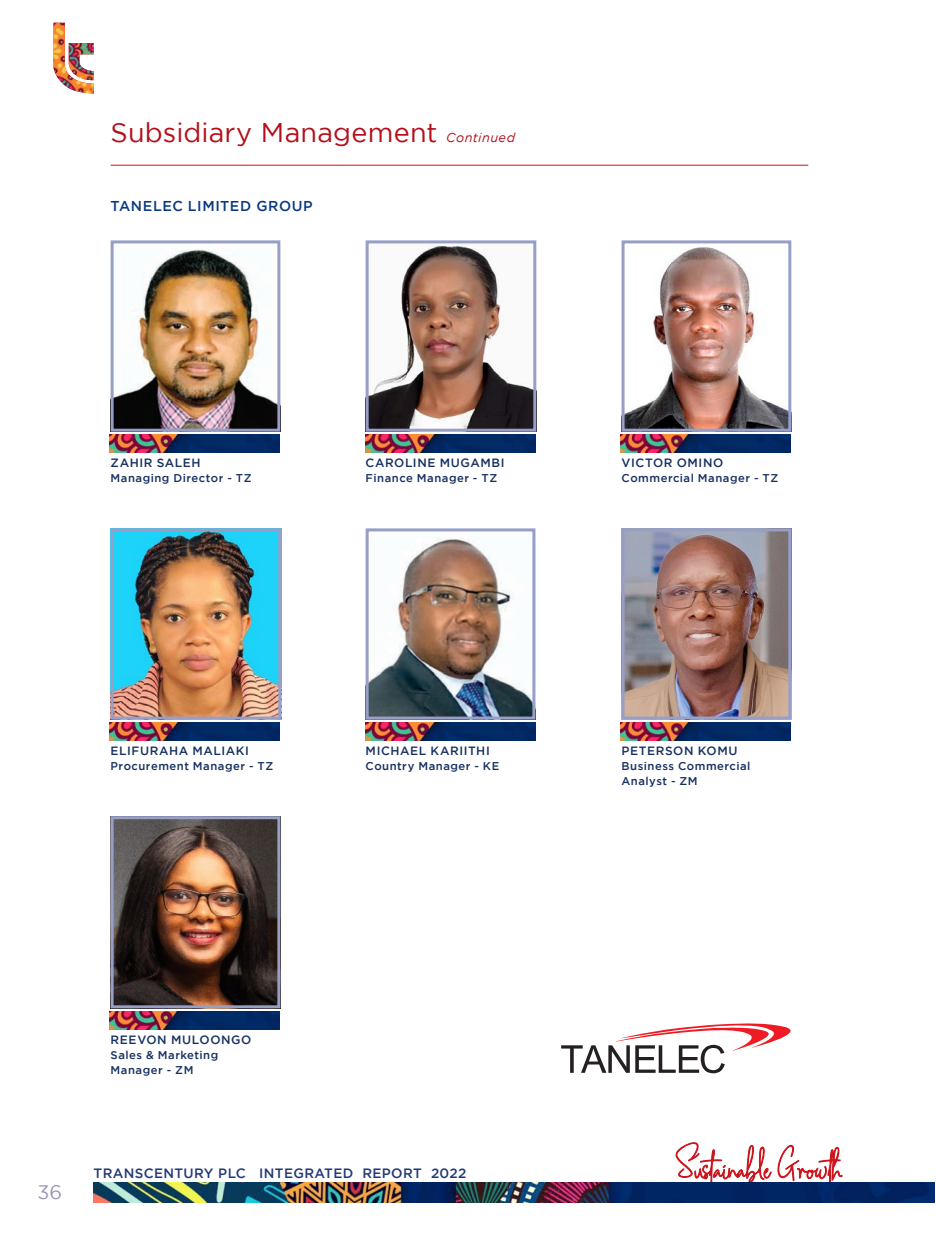
<style>
.page{position:relative;width:936px;height:1234px;background:#fff}
.page>*{position:absolute;margin:0;border:0;box-sizing:border-box;transform-origin:0 0}
.t1{font:27px "Gotham";letter-spacing:.01em;color:#b50e1a}
.t2{font:19.5px "Gotham";color:#9896b7}
.t3{font:500 14.25px "Gotham";letter-spacing:.04em;color:#083981}
.t4{font:500 13.5px "Gotham";letter-spacing:.025em;color:#233976}
.t5{font:500 12px "Gotham";letter-spacing:.05em;color:#16305f}
.t6{font:500 11.25px "Gotham";letter-spacing:.045em;color:#16305f}
.s1{font-style:italic;font-size:12.75px}
</style>
<div class="page">
<img style="left:110px;top:434px;width:169px;height:19px">
<img style="left:110px;top:722px;width:169px;height:18px">
<img style="left:110px;top:1011px;width:169px;height:18px">
<img style="left:365px;top:434px;width:170px;height:19px">
<img style="left:365px;top:722px;width:170px;height:18px">
<img style="left:620px;top:434px;width:170px;height:19px">
<img style="left:620px;top:722px;width:170px;height:18px">
<img style="left:115px;top:820px;width:161px;height:184px">
<div style="left:111px;top:816px;width:169px;height:192px;border:3px solid #979fc7"></div>
<img style="left:625px;top:247px;width:162px;height:180px">
<div style="left:621px;top:240px;width:170px;height:191px;border:3px solid #979fc7"></div>
<img style="left:115px;top:249px;width:161px;height:178px">
<div style="left:111px;top:240px;width:169px;height:191px;border:3px solid #979fc7"></div>
<img style="left:369px;top:538px;width:162px;height:177px">
<div style="left:365px;top:528px;width:170px;height:191px;border:3px solid #979fc7"></div>
<img style="left:625px;top:532px;width:162px;height:183px">
<div style="left:621px;top:528px;width:170px;height:191px;border:3px solid #979fc7"></div>
<hr style="left:111px;top:165px;width:697px;height:1px;background:#d3302f">
<img style="left:369px;top:245px;width:163px;height:182px">
<div style="left:365px;top:240px;width:171px;height:191px;border:3px solid #979fc7"></div>
<img style="left:115px;top:532px;width:162px;height:183px">
<div style="left:111px;top:528px;width:170px;height:191px;border:3px solid #979fc7"></div>
<svg style="left:561px;top:1023px;width:230px;height:49px"></svg>
<svg style="left:675px;top:1142px;width:167px;height:40px"></svg>
<img style="left:53px;top:23px;width:41px;height:71px">
<img style="left:94px;top:1182px;width:840px;height:19px">
<p class="t1" style="left:111px;top:117px;width:406px">Subsidiary Management <span class="s1">Continued</span></p>
<p class="t3" style="left:111px;top:198px;width:204px">TANELEC LIMITED GROUP</p>
<p class="t5" style="left:111px;top:455px;width:91px">ZAHIR SALEH</p>
<p class="t6" style="left:111px;top:471px;width:142px">Managing Director - TZ</p>
<p class="t5" style="left:365px;top:455px;width:140px">CAROLINE MUGAMBI</p>
<p class="t6" style="left:365px;top:471px;width:133px">Finance Manager - TZ</p>
<p class="t5" style="left:111px;top:743px;width:140px">ELIFURAHA MALIAKI</p>
<p class="t6" style="left:111px;top:759px;width:164px">Procurement Manager - TZ</p>
<p class="t5" style="left:365px;top:743px;width:126px">MICHAEL KARIITHI</p>
<p class="t6" style="left:365px;top:759px;width:135px">Country Manager - KE</p>
<p class="t5" style="left:111px;top:1032px;width:142px">REEVON MULOONGO</p>
<p class="t6" style="left:111px;top:1048px;width:109px">Sales &amp; Marketing</p>
<p class="t6" style="left:111px;top:1063px;width:84px">Manager - ZM</p>
<h2 class="t2" style="left:37px;top:1180px;width:26px">36</h2>
<p class="t4" style="left:94px;top:1165px;width:374px">TRANSCENTURY PLC INTEGRATED REPORT 2022</p>
<p class="t5" style="left:621px;top:455px;width:103px">VICTOR OMINO</p>
<p class="t6" style="left:621px;top:471px;width:158px">Commercial Manager - TZ</p>
<p class="t5" style="left:621px;top:743px;width:117px">PETERSON KOMU</p>
<p class="t6" style="left:621px;top:759px;width:130px">Business Commercial</p>
<p class="t6" style="left:621px;top:774px;width:78px">Analyst - ZM</p>
</div>
